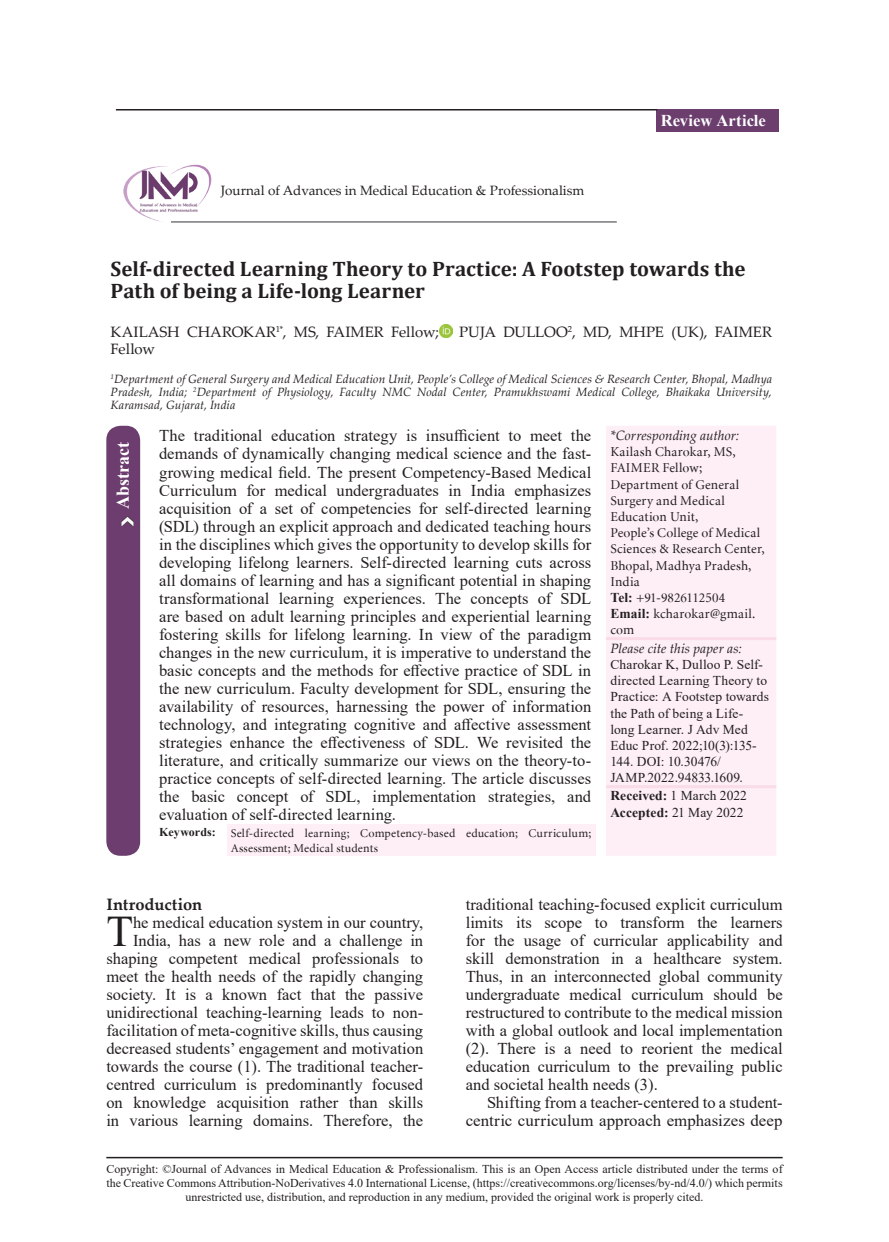
<style>
.page{position:relative;width:889px;height:1242px;background:#fff}
.page>*{position:absolute;margin:0;border:0;box-sizing:border-box;transform-origin:0 0}
.t1{font:43.65px "Times New Roman";color:#231f20}
.t2{font:700 21px/22.6px "Cambria";letter-spacing:.005em;color:#231f20}
.t3{font:700 18px "Times New Roman";letter-spacing:-.005em;color:#fff}
.t4{font:16.5px/18px "Times New Roman";color:#231f20;text-align:justify}
.t5{font:700 16.5px "Times New Roman";color:#fff}
.t6{font:700 16.5px "Palatino Linotype";color:#231f20}
.t7{font:15px "Palatino Linotype";color:#231f20}
.t8{font:13.5px/16.2px "Times New Roman";letter-spacing:.01em;color:#231f20}
.t9{font:13.5px/16.2px "Minion Cyrillic";letter-spacing:.01em;color:#231f20}
.t10{font:13.5px "Palatino Linotype";color:#231f20}
.t11{font:italic 13.5px "Palatino Linotype";letter-spacing:.005em;color:#231f20}
.t12{font:12px/14.4px "Times New Roman";color:#231f20;text-align:center}
.t13{font:italic 12px/12.9px "Palatino Linotype";letter-spacing:.005em;color:#231f20;text-align:justify}
.t14{font:12px/14.4px "Minion Cyrillic";letter-spacing:.02em;color:#231f20}
.s1{font-family:"Times New Roman";font-weight:700}
.s2{font-weight:700}
</style>
<div class="page">
<hr style="left:106px;top:1156px;width:676px;height:2px;background:#231f20">
<div style="left:656px;top:109px;width:123px;height:23px;background:#6b3e6e"></div>
<hr style="left:116px;top:109px;width:541px;height:1px;background:#231f20">
<hr style="left:171px;top:221px;width:446px;height:2px;background:#76787b">
<img style="left:123px;top:164px;width:88px;height:59px">
<div style="left:606px;top:426px;width:170px;height:429px;background:#fdeff5"></div>
<div style="left:226px;top:824px;width:369px;height:31px;background:#fdeff5"></div>
<hr style="left:606px;top:785px;width:170px;height:3px;background:#fadbe8">
<hr style="left:606px;top:637px;width:170px;height:3px;background:#fadbe8">
<svg style="left:439px;top:324px;width:13px;height:13px"></svg>
<div style="left:107px;top:426px;width:32px;height:429px;background:#6c3d6e;border-radius:14px"></div>
<div style="left:106px;top:426px;width:34px;height:429px;border:2px solid #6b3e6e;border-radius:14px"></div>
<img style="left:121px;top:516px;width:13px;height:10px">
<p class="t10" style="left:221px;top:181px;width:365px">Journal of Advances in Medical Education &amp; Professionalism</p>
<p class="t5" style="left:661px;top:108px;width:106px">Review Article</p>
<p class="t2" style="left:111px;top:257px;width:636px">Self-directed Learning Theory to Practice: A Footstep towards the<br>Path of being a Life-long Learner</p>
<p class="t7" style="left:111px;top:321px;width:330px">KAILASH CHAROKAR<sup>1*</sup>, MS, FAIMER Fellow;</p>
<p class="t7" style="left:459px;top:321px;width:314px">PUJA DULLOO<sup>2</sup>, MD, MHPE (UK), FAIMER</p>
<p class="t7" style="left:111px;top:338px;width:46px">Fellow</p>
<p class="t13" style="left:111px;top:372px;width:663px"><sup>1</sup>Department of General Surgery and Medical Education Unit, People’s College of Medical Sciences &amp; Research Center, Bhopal, Madhya Pradesh, India; <sup>2</sup>Department of Physiology, Faculty NMC Nodal Center, Pramukhswami Medical College, Bhaikaka University, Karamsad, Gujarat, India</p>
<p class="t4" style="left:159px;top:426px;width:434px">The traditional education strategy is insufficient to meet the demands of dynamically changing medical science and the fast&shy;growing medical field. The present Competency-Based Medical Curriculum for medical undergraduates in India emphasizes acquisition of a set of competencies for self-directed learning (SDL) through an explicit approach and dedicated teaching hours in the disciplines which gives the opportunity to develop skills for developing lifelong learners. Self-directed learning cuts across all domains of learning and has a significant potential in shaping transformational learning experiences. The concepts of SDL are based on adult learning principles and experiential learning fostering skills for lifelong learning. In view of the paradigm changes in the new curriculum, it is imperative to understand the basic concepts and the methods for effective practice of SDL in the new curriculum. Faculty development for SDL, ensuring the availability of resources, harnessing the power of information technology, and integrating cognitive and affective assessment strategies enhance the effectiveness of SDL. We revisited the literature, and critically summarize our views on the theory-to&shy;practice concepts of self-directed learning. The article discusses the basic concept of SDL, implementation strategies, and evaluation of self-directed learning.</p>
<p class="t11" style="left:610px;top:426px;width:130px">*Corresponding author:</p>
<p class="t3" style="left:110px;top:508px;width:68px;rotate:-90deg">Abstract</p>
<p class="t9" style="left:610px;top:443px;width:156px">Kailash Charokar, MS,<br>FAIMER Fellow;<br>Department of General<br>Surgery and Medical<br>Education Unit,<br>People’s College of Medical<br>Sciences &amp; Research Center,<br>Bhopal, Madhya Pradesh,<br>India<br><span class="s1">Tel:</span> +91-9826112504<br><span class="s1">Email:</span> kcharokar@gmail. com</p>
<p class="t11" style="left:610px;top:638px;width:133px">Please cite this paper as:</p>
<p class="t8" style="left:610px;top:656px;width:160px">Charokar K, Dulloo P. Self&shy;directed Learning Theory to<br>Practice: A Footstep towards the Path of being a Life&shy;long Learner. J Adv Med<br>Educ Prof. 2022;10(3):135-<br>144. DOI: 10.30476/<br>JAMP.2022.94833.1609.</p>
<p class="t8" style="left:610px;top:787px;width:138px"><span class="s2">Received:</span> 1 March 2022<br><span class="s2">Accepted:</span> 21 May 2022</p>
<p class="t14" style="left:231px;top:826px;width:362px;text-indent:-72px"><span class="s1">Keywords:</span> Self-directed learning; Competency-based education; Curriculum;<br>Assessment; Medical students</p>
<p class="t6" style="left:106px;top:893px;width:97px">Introduction</p>
<h1 class="t1" style="left:106px;top:901px;width:28px">T</h1>
<p class="t4" style="left:106px;top:913px;width:318px;text-align:right">he medical education system in our country, India, has a new role and a challenge in shaping competent medical professionals to meet the health needs of the rapidly changing society. It is a known fact that the passive unidirectional teaching-learning leads to non&shy;facilitation of meta-cognitive skills, thus causing decreased students’ engagement and motivation towards the course (1). The traditional teacher&shy;centred curriculum is predominantly focused on knowledge acquisition rather than skills in various learning domains. Therefore, the</p>
<p class="t4" style="left:466px;top:894px;width:318px">traditional teaching-focused explicit curriculum limits its scope to transform the learners for the usage of curricular applicability and skill demonstration in a healthcare system.<br>Thus, in an interconnected global community undergraduate medical curriculum should be restructured to contribute to the medical mission with a global outlook and local implementation (2). There is a need to reorient the medical education curriculum to the prevailing public and societal health needs (3).</p>
<p class="t4" style="left:466px;top:1092px;width:318px;text-align:right">Shifting from a teacher-centered to a student&shy;centric curriculum approach emphasizes deep</p>
<p class="t12" style="left:106px;top:1161px;width:678px">Copyright: ©Journal of Advances in Medical Education &amp; Professionalism. This is an Open Access article distributed under the terms of the Creative Commons Attribution-NoDerivatives 4.0 International License, (https://creativecommons.org/licenses/by-nd/4.0/) which permits unrestricted use, distribution, and reproduction in any medium, provided the original work is properly cited.</p>
</div>
